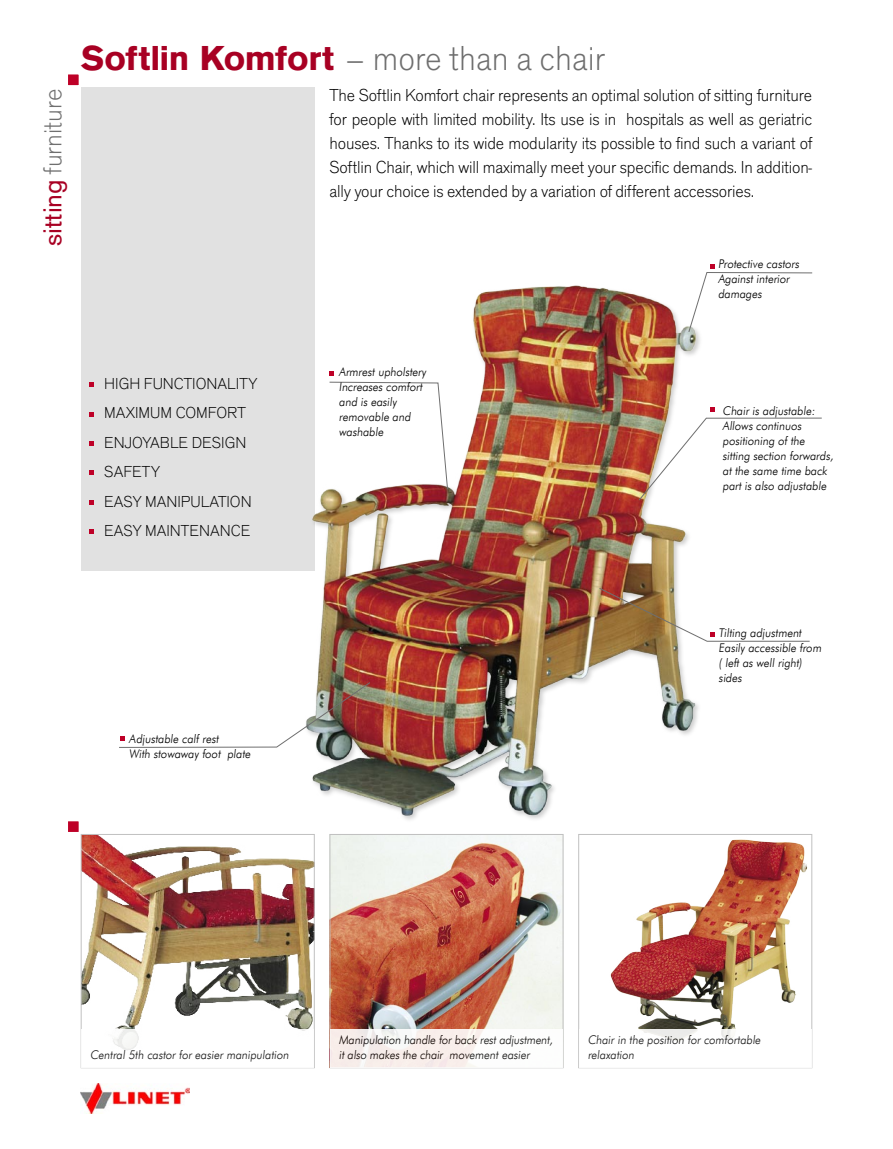
<style>
.page{position:relative;width:893px;height:1149px;background:#fff}
.page>*{position:absolute;margin:0;border:0;box-sizing:border-box;transform-origin:0 0}
._04_titulek_vodorovne{font:300 36px "Accius TOT";color:#6f6f6f}
._04_titulek_svisle{font:300 27px "Accius TOT";color:#6f6f6f}
._02_perex{font:300 18px/24px "Accius TOT";letter-spacing:-.01em;color:#000;text-align:justify}
._02_odrazky_perex{font:300 16.5px "Accius TOT";color:#000}
._06_popisek{font:italic 12px/15px "Futura AT Light";color:#000;scale:.95 1}
.s1{font-weight:400;color:#a80023}
.s2{font-weight:700;color:#a80023}
</style>
<div class="page">
<img style="left:81px;top:1083px;width:108px;height:30px">
<div style="left:67px;top:820px;width:13px;height:12px;background:#be0027"></div>
<div style="left:66px;top:819px;width:15px;height:14px;border:2px solid #fff"></div>
<div style="left:67px;top:73px;width:13px;height:13px;background:#be0027"></div>
<div style="left:66px;top:72px;width:15px;height:15px;border:2px solid #fff"></div>
<div style="left:81px;top:87px;width:234px;height:483px;background:#e1e1e1"></div>
<img style="left:213px;top:264px;width:555px;height:585px">
<img style="left:83px;top:835px;width:230px;height:194px">
<div style="left:81px;top:833px;width:234px;height:234px;border:1px solid #c0c0c0"></div>
<img style="left:332px;top:835px;width:229px;height:194px">
<div style="left:330px;top:833px;width:233px;height:234px;border:1px solid #c0c0c0"></div>
<div style="left:330px;top:1029px;width:233px;height:38px;background:linear-gradient(to right,#f4eae6,#feffff)"></div>
<svg style="left:89px;top:382px;width:5px;height:4px"></svg>
<svg style="left:89px;top:412px;width:5px;height:4px"></svg>
<svg style="left:89px;top:441px;width:5px;height:4px"></svg>
<svg style="left:89px;top:470px;width:5px;height:5px"></svg>
<svg style="left:89px;top:500px;width:5px;height:4px"></svg>
<svg style="left:89px;top:529px;width:5px;height:5px"></svg>
<svg style="left:330px;top:371px;width:4px;height:4px"></svg>
<svg style="left:329px;top:381px;width:119px;height:109px"></svg>
<div style="left:82px;top:1029px;width:232px;height:38px;background:#fff"></div>
<svg style="left:119px;top:681px;width:252px;height:67px"></svg>
<svg style="left:638px;top:417px;width:184px;height:84px"></svg>
<svg style="left:599px;top:587px;width:211px;height:54px"></svg>
<svg style="left:711px;top:407px;width:4px;height:4px"></svg>
<img style="left:593px;top:835px;width:215px;height:194px">
<div style="left:578px;top:833px;width:234px;height:234px;border:1px solid #c0c0c0"></div>
<div style="left:579px;top:1029px;width:232px;height:38px;background:#fff"></div>
<svg style="left:688px;top:265px;width:125px;height:68px"></svg>
<p class="_04_titulek_svisle" style="left:38px;top:246px;width:159px;rotate:-90deg"><span class="s1">sitting</span> furniture</p>
<p class="_04_titulek_vodorovne" style="left:81px;top:38px;width:526px"><span class="s2">Softlin Komfort</span> – more than a chair</p>
<p class="_02_perex" style="left:330px;top:84px;width:484px">The Softlin Komfort chair represents an optimal solution of sitting furniture for people with limited mobility. Its use is in hospitals as well as geriatric houses. Thanks to its wide modularity its possible to find such a variant of Softlin Chair, which will maximally meet your specific demands. In addition&shy;ally your choice is extended by a variation of different accessories.</p>
<p class="_06_popisek" style="left:718px;top:256px;width:87px">Protective castors</p>
<p class="_06_popisek" style="left:718px;top:271px;width:77px">Against interior damages</p>
<p class="_02_odrazky_perex" style="left:104px;top:374px;width:155px">HIGH FUNCTIONALITY</p>
<p class="_02_odrazky_perex" style="left:104px;top:403px;width:143px">MAXIMUM COMFORT</p>
<p class="_02_odrazky_perex" style="left:104px;top:433px;width:144px">ENJOYABLE DESIGN</p>
<p class="_02_odrazky_perex" style="left:104px;top:462px;width:57px">SAFETY</p>
<p class="_02_odrazky_perex" style="left:104px;top:492px;width:149px">EASY MANIPULATION</p>
<p class="_02_odrazky_perex" style="left:104px;top:521px;width:148px">EASY MAINTENANCE</p>
<p class="_06_popisek" style="left:339px;top:364px;width:93px">Armrest upholstery</p>
<p class="_06_popisek" style="left:339px;top:379px;width:89px">Increases comfort and is easily removable and washable</p>
<p class="_06_popisek" style="left:722px;top:402px;width:99px">Chair is adjustable:</p>
<p class="_06_popisek" style="left:722px;top:417px;width:118px">Allows continuos positioning of the sitting section forwards, at the same time back part is also adjustable</p>
<p class="_06_popisek" style="left:129px;top:731px;width:96px">Adjustable calf rest</p>
<p class="_06_popisek" style="left:129px;top:746px;width:129px">With stowaway foot plate</p>
<p class="_06_popisek" style="left:719px;top:625px;width:89px">Tilting adjustment</p>
<p class="_06_popisek" style="left:719px;top:640px;width:110px">Easily accessible from ( left as well right) sides</p>
<p class="_06_popisek" style="left:90px;top:1046px;width:211px">Central 5th castor for easier manipulation</p>
<p class="_06_popisek" style="left:339px;top:1031px;width:227px">Manipulation handle for back rest adjustment, it also makes the chair movement easier</p>
<p class="_06_popisek" style="left:588px;top:1031px;width:184px">Chair in the position for comfortable relaxation</p>
</div>
